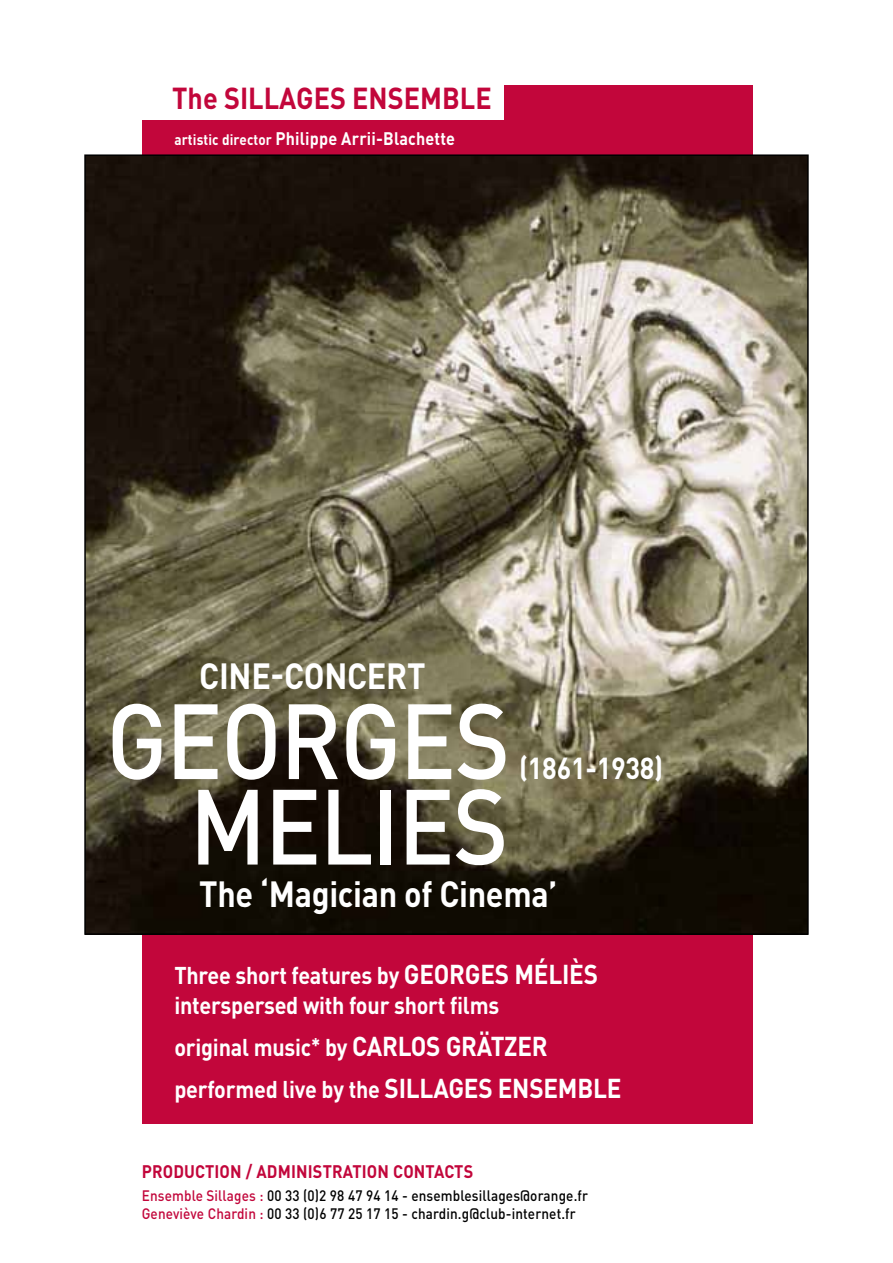
<style>
.page{position:relative;width:893px;height:1263px;background:#fff}
.page>*{position:absolute;margin:0;border:0;box-sizing:border-box;transform-origin:0 0}
.t1{font:500 105px "DIN";letter-spacing:-.02em;color:#fff;scale:.9 1}
.t2{font:700 36px "DIN";letter-spacing:-.01em;color:#fff;scale:.9 1}
.t3{font:700 30px "DIN";color:#c2063b;scale:.9 1}
.t4{font:700 30px "DIN";letter-spacing:-.01em;color:#fff;scale:.9 1}
.t5{font:700 27px "DIN";letter-spacing:-.01em;color:#fff;scale:.9 1}
.t6{font:700 24px/42px "DIN";letter-spacing:-.01em;color:#fff;scale:.9 1}
.t7{font:700 18px "DIN";letter-spacing:.01em;color:#fff;scale:.9 1}
.t8{font:700 18px "DIN";letter-spacing:.01em;color:#c2063b;scale:.9 1}
.t9{font:500 15px/18px "DIN";letter-spacing:.01em;color:#000;scale:.9 1}
.s1{font-size:15px}
.s2{font-size:27px}
.s3{font-size:21px}
.s4{color:#c2063b}
</style>
<div class="page">
<div style="left:142px;top:85px;width:611px;height:1038px;background:#c2063b"></div>
<img style="left:87px;top:157px;width:719px;height:775px">
<div style="left:69px;top:43px;width:435px;height:77px;background:#fff"></div>
<p class="t3" style="left:172px;top:78px;width:356px">The SILLAGES ENSEMBLE</p>
<p class="t7" style="left:174px;top:127px;width:313px"><span class="s1">artistic director</span> Philippe Arrii-Blachette</p>
<h2 class="t2" style="left:199px;top:652px;width:245px">cin E-concert</h2>
<h1 class="t1" style="left:106px;top:674px;width:450px">GEORGES</h1>
<p class="t4" style="left:519px;top:749px;width:162px">(1861-1938)</p>
<h1 class="t1" style="left:189px;top:759px;width:356px">MELIES</h1>
<h2 class="t2" style="left:199px;top:870px;width:399px">The ‘Magician of Cinema’</h2>
<p class="t6" style="left:174px;top:953px;width:340px">Three short features by <span class="s2">Georges</span></p>
<p class="t5" style="left:514px;top:956px;width:94px">MÉLIÈS</p>
<p class="t6" style="left:174px;top:983px;width:413px">interspersed with four short films original music<span class="s3">*</span> by <span class="s2">CARLOS GRÄTZER </span>performed live by the <span class="s2">SILLAGES ensemble</span></p>
<p class="t8" style="left:142px;top:1160px;width:162px">Production / administ</p>
<p class="t8" style="left:332px;top:1160px;width:147px">rati on contacts</p>
<p class="t9" style="left:142px;top:1186px;width:497px"><span class="s4">Ensemble Sillages :</span> 00 33 (0)2 98 47 94 14 - ensemblesillages@orange.fr<br><span class="s4">Geneviève Chardin :</span> 00 33 (0)6 77 25 17 15 - chardin.g@club-internet.fr</p>
</div>
